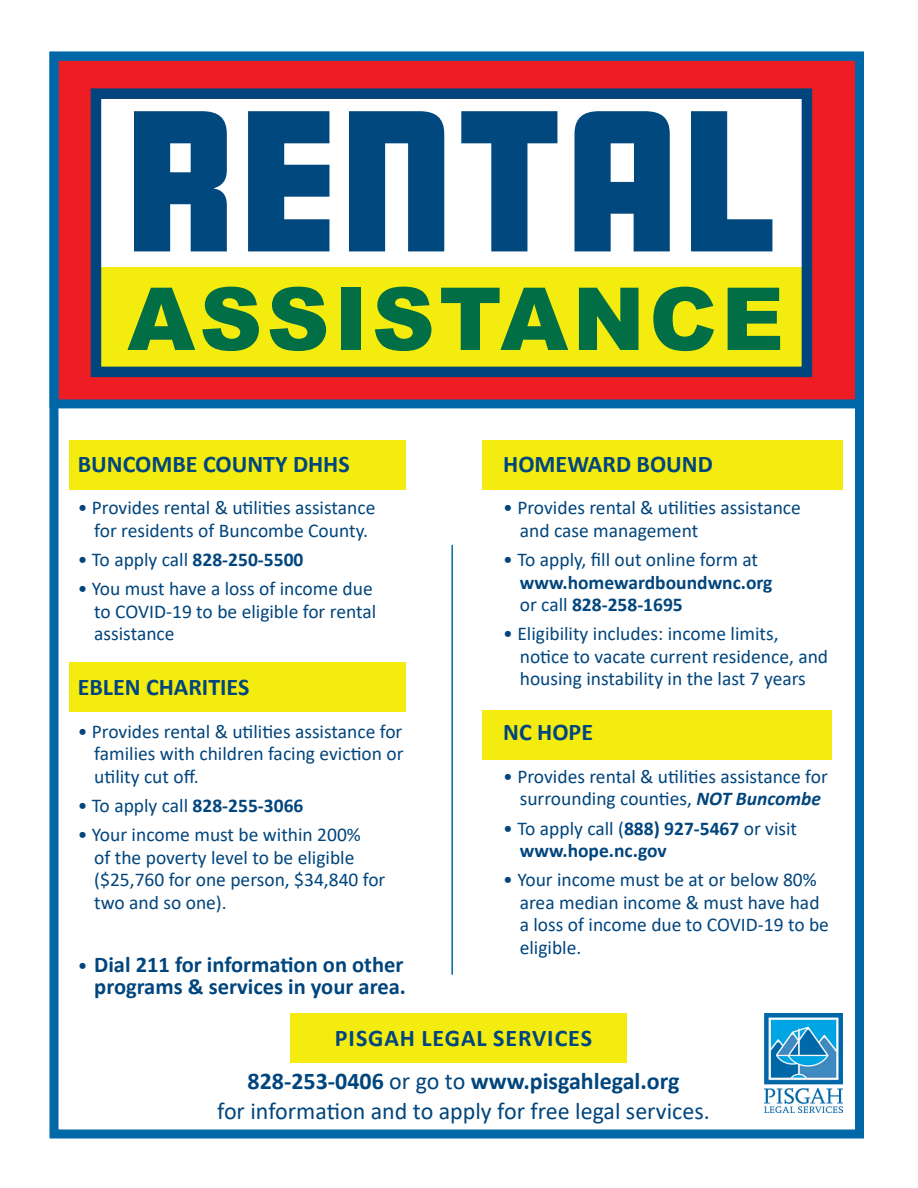
<style>
.page{position:relative;width:918px;height:1188px;background:#fff}
.page>*{position:absolute;margin:0;border:0;box-sizing:border-box;transform-origin:0 0}
.t1{font:900 175.5px "Amboy";letter-spacing:.04em;color:#00487d}
.t2{font:900 87px "Arial";letter-spacing:.05em;color:#016e45}
.t3{font:700 24px "Calibri";color:#00457d}
.t4{font:24px "Calibri";color:#00457d}
.t5{font:700 24px "Calibri";letter-spacing:.04em;color:#00457d}
.t6{font:700 22.5px/22.5px "Calibri";color:#00457d;text-align:right}
.t7{font:19.5px/22.5px "Calibri";color:#00457d}
.t8{font:700 19.5px/22.5px "Calibri";color:#00457d}
.s1{font-weight:700}
.s2{font-weight:400;font-size:19.5px}
.s3{font-weight:400}
.s4{font-weight:700;font-style:italic}
</style>
<div class="page">
<div style="left:50px;top:52px;width:814px;height:356px;background:#ee1d23;border:9px solid #0068a9"></div>
<img style="left:764px;top:1013px;width:78px;height:100px">
<hr style="left:451px;top:545px;width:2px;height:430px;background:#0068a9">
<div style="left:99px;top:99px;width:704px;height:169px;background:#fff"></div>
<div style="left:99px;top:268px;width:704px;height:104px;background:#f4ec0f"></div>
<div style="left:91px;top:88px;width:721px;height:289px;border:10px solid #00457d"></div>
<div style="left:69px;top:440px;width:337px;height:50px;background:#f4ec0f"></div>
<div style="left:69px;top:662px;width:337px;height:50px;background:#f4ec0f"></div>
<div style="left:482px;top:440px;width:360px;height:50px;background:#f4ec0f"></div>
<div style="left:482px;top:710px;width:350px;height:50px;background:#f4ec0f"></div>
<div style="left:50px;top:52px;width:814px;height:1086px;border:9px solid #0068a9"></div>
<div style="left:291px;top:1013px;width:336px;height:50px;background:#f4ec0f"></div>
<p class="t1" style="left:127px;top:79px;width:651px">RENTAL</p>
<p class="t2" style="left:127px;top:256px;width:658px">ASSISTANCE</p>
<p class="t3" style="left:78px;top:447px;width:274px">BUNCOMBE COUNTY DHHS</p>
<p class="t7" style="left:78px;top:496px;width:299px;text-align:center">• Provides rental &amp; utilities assistance for residents of Buncombe County.</p>
<p class="t7" style="left:78px;top:548px;width:227px">• To apply call <span class="s1">828-250-5500</span></p>
<p class="t7" style="left:94px;top:577px;width:284px;text-indent:-16px">• You must have a loss of income due to COVID-19 to be eligible for rental assistance</p>
<p class="t3" style="left:78px;top:670px;width:173px">EBLEN CHARITIES</p>
<p class="t7" style="left:94px;top:720px;width:311px;text-align:justify;text-indent:-16px">• Provides rental &amp; utilities assistance for families with children facing eviction or utility cut off.</p>
<p class="t7" style="left:78px;top:794px;width:227px">• To apply call <span class="s1">828-255-3066</span></p>
<p class="t7" style="left:94px;top:823px;width:293px;text-indent:-16px">• Your income must be within 200%<br>of the poverty level to be eligible ($25,760 for one person, $34,840 for two and so one).</p>
<p class="t6" style="left:78px;top:953px;width:330px"><span class="s2">•</span> Dial 211 for information on other programs &amp; services in your area.</p>
<p class="t3" style="left:503px;top:447px;width:211px">HOMEWARD BOUND</p>
<p class="t7" style="left:520px;top:496px;width:283px;text-indent:-16px">• Provides rental &amp; utilities assistance and case management</p>
<p class="t8" style="left:520px;top:548px;width:254px;text-indent:-16px"><span class="s3">• To apply, fill out online form at </span>www.homewardboundwnc.org <span class="s3">or call</span> 828-258-1695</p>
<p class="t7" style="left:520px;top:622px;width:310px;text-indent:-16px">• Eligibility includes: income limits, notice to vacate current residence, and housing instability in the last 7 years</p>
<p class="t3" style="left:503px;top:715px;width:91px">NC HOPE</p>
<p class="t7" style="left:503px;top:765px;width:326px;text-align:center">• Provides rental &amp; utilities assistance for surrounding counties, <span class="s4">NOT Buncombe</span></p>
<p class="t8" style="left:520px;top:817px;width:279px;text-indent:-16px"><span class="s3">• To apply call (</span>888) 927-5467 <span class="s3">or visit </span>www.hope.nc.gov</p>
<p class="t7" style="left:520px;top:868px;width:311px;text-indent:-16px">• Your income must be at or below 80% area median income &amp; must have had a loss of income due to COVID-19 to be eligible.</p>
<p class="t5" style="left:335px;top:1021px;width:259px">PISGAH LEGAL SERVICES</p>
<p class="t3" style="left:248px;top:1064px;width:433px">828-253-0406 <span class="s3">or go to</span> www.pisgahlegal.org</p>
<p class="t4" style="left:217px;top:1094px;width:494px">for information and to apply for free legal services.</p>
</div>
